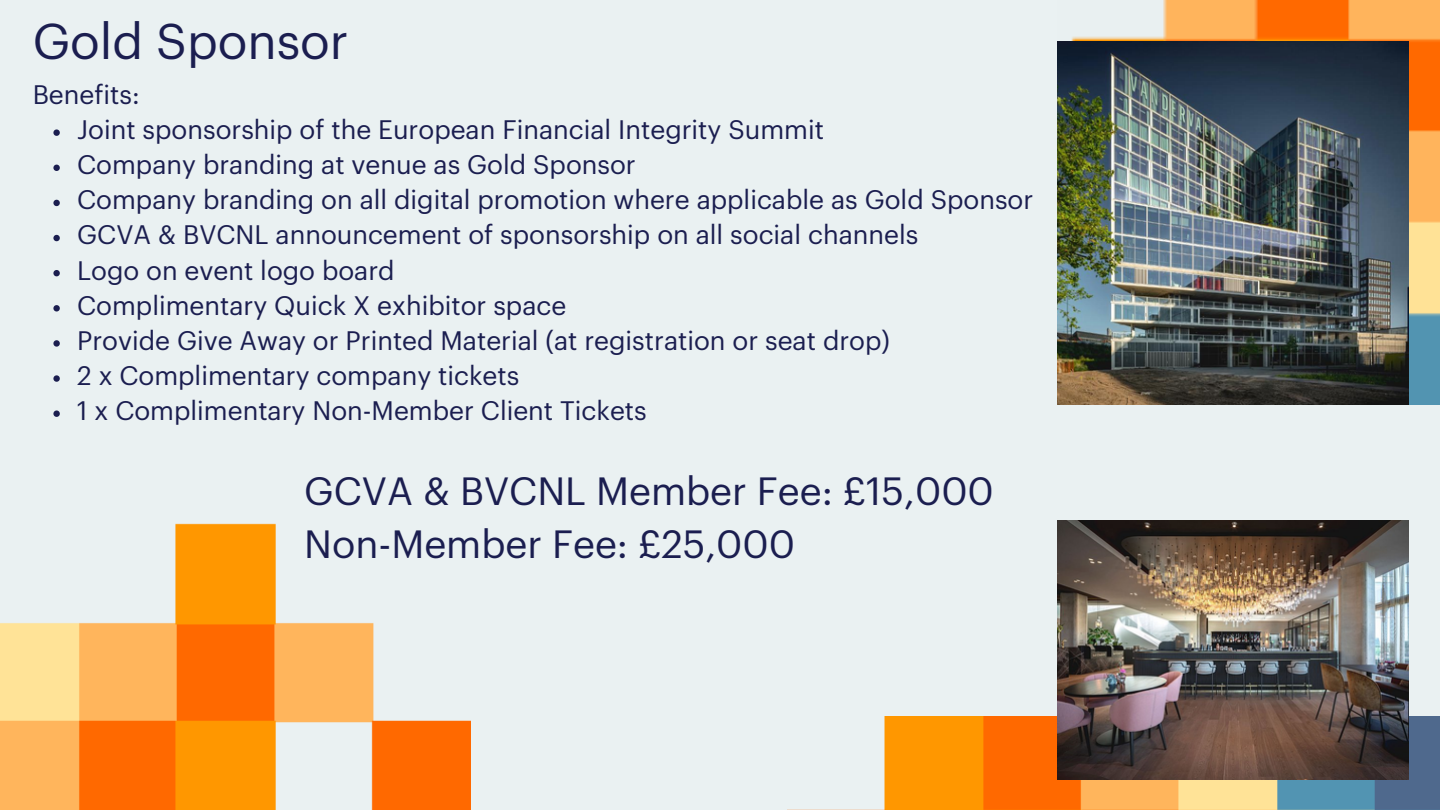
<style>
.page{position:relative;width:1440px;height:810px;background:#eaf1f2}
.page>*{position:absolute;margin:0;border:0;box-sizing:border-box;transform-origin:0 0}
.t1{font:49px "Graphik";color:#1b1e50}
.t2{font:38.6px/52.4px "Graphik";color:#1b1e50}
.t3{font:26.2px "Graphik";color:#1b1e50}
</style>
<div class="page">
<img style="left:0;top:523px;width:470px;height:287px">
<svg style="left:53px;top:129px;width:7px;height:7px"></svg>
<svg style="left:53px;top:165px;width:7px;height:6px"></svg>
<svg style="left:53px;top:200px;width:7px;height:6px"></svg>
<svg style="left:53px;top:235px;width:7px;height:6px"></svg>
<svg style="left:53px;top:270px;width:7px;height:6px"></svg>
<svg style="left:53px;top:305px;width:7px;height:7px"></svg>
<svg style="left:53px;top:340px;width:7px;height:7px"></svg>
<svg style="left:53px;top:375px;width:7px;height:7px"></svg>
<svg style="left:53px;top:410px;width:7px;height:7px"></svg>
<img style="left:787px;top:717px;width:653px;height:93px">
<img style="left:1057px;top:0;width:383px;height:405px">
<img style="left:1057px;top:42px;width:351px;height:363px">
<img style="left:1057px;top:520px;width:351px;height:260px">
<p class="t1" style="left:33px;top:18px;width:317px">Gold Sponsor</p>
<p class="t3" style="left:33px;top:82px;width:108px">Benefits:</p>
<p class="t3" style="left:77px;top:118px;width:748px">Joint sponsorship of the European Financial Integrity Summit</p>
<h1 class="t3" style="left:77px;top:153px;width:560px">Company branding at venue as Gold Sponsor</h1>
<p class="t3" style="left:77px;top:188px;width:958px">Company branding on all digital promotion where applicable as Gold Sponsor</p>
<p class="t3" style="left:77px;top:223px;width:843px">GCVA &amp; BVCNL announcement of sponsorship on all social channels</p>
<p class="t3" style="left:77px;top:258px;width:319px">Logo on event logo board</p>
<p class="t3" style="left:77px;top:293px;width:491px">Complimentary Quick X exhibitor space</p>
<p class="t3" style="left:77px;top:328px;width:814px">Provide Give Away or Printed Material (at registration or seat drop)</p>
<p class="t3" style="left:77px;top:364px;width:444px">2 x Complimentary company tickets</p>
<p class="t3" style="left:77px;top:399px;width:571px">1 x Complimentary Non-Member Client Tickets</p>
<p class="t2" style="left:304px;top:467px;width:691px">GCVA &amp; BVCNL Member Fee: £15,000<br>Non-Member Fee: £25,000</p>
</div>
